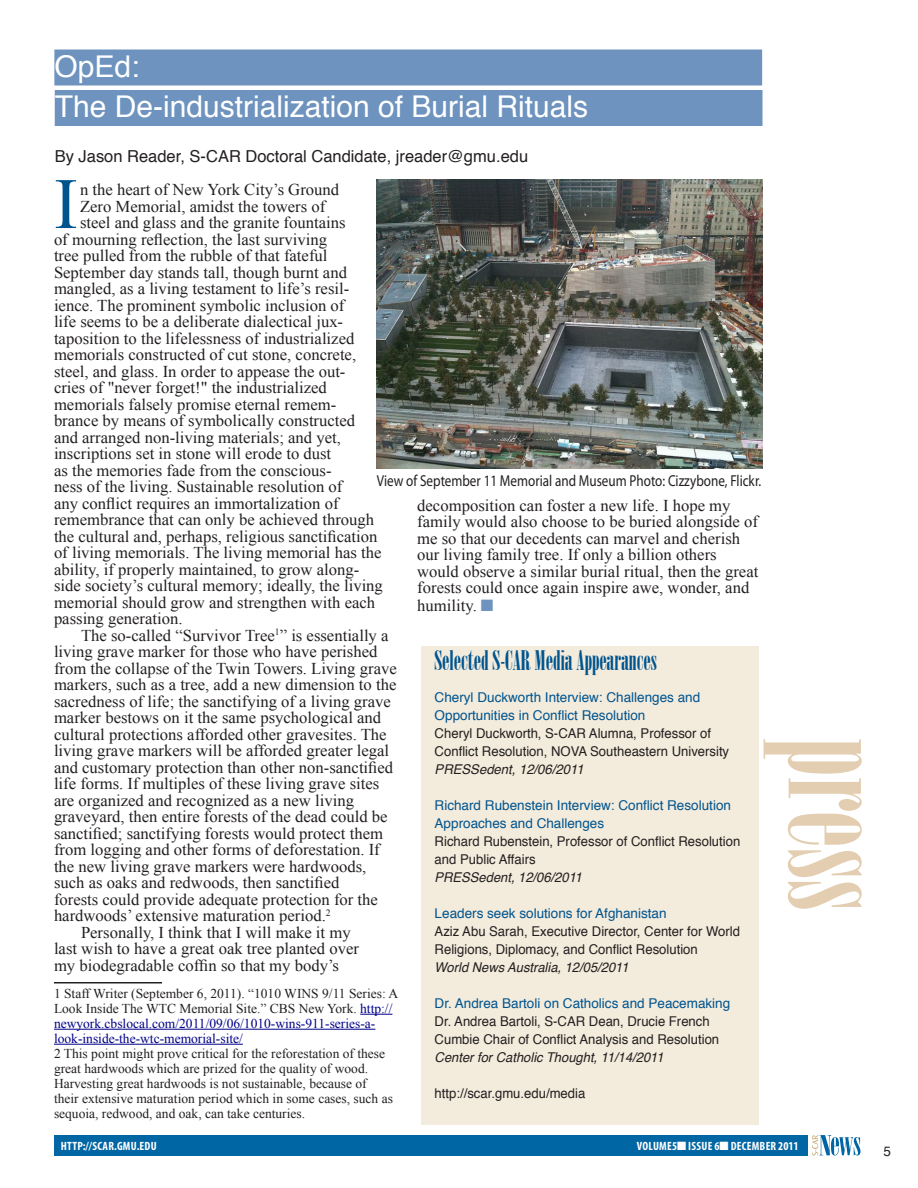
<style>
.page{position:relative;width:918px;height:1188px;background:#fff}
.page>*{position:absolute;margin:0;border:0;box-sizing:border-box;transform-origin:0 0}
.Section_head{font:138px "Onyx";color:#e3ceb1}
.Body_Drop_Cap{font:72.3px "Times New Roman";color:#00548e}
.Headline_3{font:30px "Helvetica";color:#fff}
._18_Onyx{font:27px "Onyx";color:#00548e}
.Body_A{font:16.5px/16.5px "Times New Roman";color:#231f20}
.Body_Drop_Cap-2{font:16.5px "Times New Roman";color:#231f20}
.Author{font:16.5px "Helvetica";color:#231f20}
.t1{font:15.9px "Myriad Pro";color:#231f20;scale:.83 1}
.Sidebar_Subhead{font:13.5px/18px "Helvetica";color:#231f20}
.t2{font:13.5px/15px "Times New Roman";color:#231f20}
.Sidebar_Subhead-2{font:13.5px/18px "Helvetica";color:#00548e}
.t3{font:13.5px/15px "Times New Roman";color:#000089}
.Sidebar_Subhead-3{font:italic 13.5px "Helvetica";color:#231f20;scale:.96 1}
.Sidebar_Subhead-4{font:italic 13.5px "Helvetica";color:#231f20}
.t4{font:700 condensed 12px "Myriad Pro";letter-spacing:.02em;color:#fff}
.s1{color:#231f20}
.s2{color:#6d93be}
</style>
<div class="page">
<div style="left:54px;top:1135px;width:753px;height:21px;background:#0066a4"></div>
<svg style="left:812px;top:1135px;width:49px;height:21px"></svg>
<hr style="left:54px;top:982px;width:108px;height:1px;background:#231f20">
<hr style="left:360px;top:1014px;width:32px;height:1px;background:#000089">
<hr style="left:54px;top:1029px;width:321px;height:1px;background:#000089">
<hr style="left:54px;top:1044px;width:189px;height:1px;background:#000089">
<div style="left:54px;top:50px;width:708px;height:36px;background:#6d93be"></div>
<div style="left:55px;top:90px;width:708px;height:36px;background:#6d93be"></div>
<img style="left:377px;top:179px;width:386px;height:289px">
<div style="left:421px;top:646px;width:338px;height:478px;background:#f3ebdc"></div>
<p class="Headline_3" style="left:54px;top:43px;width:87px">OpEd:</p>
<p class="Headline_3" style="left:55px;top:83px;width:535px">The De-industrialization of Burial Rituals</p>
<p class="Author" style="left:55px;top:143px;width:475px">By Jason Reader, S-CAR Doctoral Candidate, jreader@gmu.edu</p>
<p class="Body_Drop_Cap" style="left:54px;top:155px;width:25px">I</p>
<p class="Body_Drop_Cap-2" style="left:80px;top:178px;width:261px">n the heart of New York City’s Ground</p>
<p class="Body_Drop_Cap-2" style="left:80px;top:195px;width:247px">Zero Memorial, amidst the towers of</p>
<p class="Body_Drop_Cap-2" style="left:80px;top:211px;width:267px">steel and glass and the granite fountains</p>
<p class="Body_Drop_Cap-2" style="left:54px;top:228px;width:275px">of mourning reflection, the last surviving</p>
<p class="Body_Drop_Cap-2" style="left:54px;top:244px;width:275px">tree pulled from the rubble of that fateful</p>
<p class="Body_Drop_Cap-2" style="left:54px;top:261px;width:295px">September day stands tall, though burnt and</p>
<p class="Body_Drop_Cap-2" style="left:54px;top:277px;width:297px">mangled, as a living testament to life’s resil-</p>
<p class="Body_Drop_Cap-2" style="left:54px;top:294px;width:292px">ience. The prominent symbolic inclusion of</p>
<p class="Body_Drop_Cap-2" style="left:54px;top:310px;width:291px">life seems to be a deliberate dialectical jux-</p>
<p class="Body_Drop_Cap-2" style="left:54px;top:327px;width:302px">taposition to the lifelessness of industrialized</p>
<p class="Body_Drop_Cap-2" style="left:54px;top:343px;width:304px">memorials constructed of cut stone, concrete,</p>
<p class="Body_Drop_Cap-2" style="left:54px;top:360px;width:293px">steel, and glass. In order to appease the out-</p>
<p class="Body_Drop_Cap-2" style="left:54px;top:376px;width:274px">cries of "never forget!" the industrialized</p>
<p class="Body_Drop_Cap-2" style="left:54px;top:393px;width:284px">memorials falsely promise eternal remem-</p>
<p class="Body_Drop_Cap-2" style="left:54px;top:409px;width:303px">brance by means of symbolically constructed</p>
<p class="Body_Drop_Cap-2" style="left:54px;top:426px;width:288px">and arranged non-living materials; and yet,</p>
<p class="Body_Drop_Cap-2" style="left:54px;top:442px;width:279px">inscriptions set in stone will erode to dust</p>
<p class="Body_Drop_Cap-2" style="left:54px;top:459px;width:279px">as the memories fade from the conscious-</p>
<p class="Body_Drop_Cap-2" style="left:54px;top:475px;width:290px">ness of the living. Sustainable resolution of</p>
<p class="Body_Drop_Cap-2" style="left:54px;top:492px;width:286px">any conflict requires an immortalization of</p>
<p class="Body_Drop_Cap-2" style="left:54px;top:508px;width:322px">remembrance that can only be achieved through</p>
<p class="Body_Drop_Cap-2" style="left:54px;top:525px;width:325px">the cultural and, perhaps, religious sanctification</p>
<p class="Body_Drop_Cap-2" style="left:54px;top:541px;width:329px">of living memorials. The living memorial has the</p>
<p class="Body_Drop_Cap-2" style="left:54px;top:558px;width:307px">ability, if properly maintained, to grow along-</p>
<p class="Body_Drop_Cap-2" style="left:54px;top:574px;width:330px">side society’s cultural memory; ideally, the living</p>
<p class="Body_Drop_Cap-2" style="left:54px;top:591px;width:323px">memorial should grow and strengthen with each</p>
<p class="Body_Drop_Cap-2" style="left:54px;top:607px;width:130px">passing generation.</p>
<p class="Body_A" style="left:54px;top:627px;width:344px;text-indent:27px">The so-called “Survivor Tree<sup>1</sup>” is essentially a living grave marker for those who have perished from the collapse of the Twin Towers. Living grave markers, such as a tree, add a new dimension to the sacredness of life; the sanctifying of a living grave marker bestows on it the same psychological and cultural protections afforded other gravesites. The living grave markers will be afforded greater legal and customary protection than other non-sanctified life forms. If multiples of these living grave sites are organized and recognized as a new living graveyard, then entire forests of the dead could be sanctified; sanctifying forests would protect them from logging and other forms of deforestation. If the new living grave markers were hardwoods, such as oaks and redwoods, then sanctified<br>forests could provide adequate protection for the hardwoods’ extensive maturation period.<sup>2</sup></p>
<p class="Body_A" style="left:54px;top:924px;width:306px;text-indent:27px">Personally, I think that I will make it my last wish to have a great oak tree planted over my biodegradable coffin so that my body’s</p>
<p class="t3" style="left:54px;top:986px;width:346px"><span class="s1">1 Staff Writer (September 6, 2011). “1010 WINS 9/11 Series: A Look Inside The WTC Memorial Site.” CBS New York.</span> http:// newyork.cbslocal.com/2011/09/06/1010-wins-911-series-a&shy;look-inside-the-wtc-memorial-site/</p>
<p class="t2" style="left:54px;top:1046px;width:340px">2 This point might prove critical for the reforestation of these great hardwoods which are prized for the quality of wood.<br>Harvesting great hardwoods is not sustainable, because of their extensive maturation period which in some cases, such as sequoia, redwood, and oak, can take centuries.</p>
<p class="t1" style="left:377px;top:471px;width:465px">View of September 11 Memorial and Museum Photo: Cizzybone, Flickr.</p>
<p class="Body_A" style="left:417px;top:497px;width:343px">decomposition can foster a new life. I hope my family would also choose to be buried alongside of me so that our decedents can marvel and cherish our living family tree. If only a billion others would observe a similar burial ritual, then the great forests could once again inspire awe, wonder, and</p>
<p class="Body_A" style="left:417px;top:597px;width:78px">humility. <span class="s2">■</span></p>
<p class="_18_Onyx" style="left:435px;top:645px;width:224px">Selected S-CAR Media Appearances</p>
<p class="Sidebar_Subhead-2" style="left:435px;top:689px;width:267px">Cheryl Duckworth Interview: Challenges and<br>Opportunities in Conflict Resolution</p>
<p class="Sidebar_Subhead" style="left:435px;top:725px;width:296px">Cheryl Duckworth, S-CAR Alumna, Professor of<br>Conflict Resolution, NOVA Southeastern University</p>
<p class="Sidebar_Subhead-4" style="left:435px;top:759px;width:150px">PRESSedent, 12/06/2011</p>
<p class="Sidebar_Subhead-2" style="left:435px;top:797px;width:298px">Richard Rubenstein Interview: Conflict Resolution<br>Approaches and Challenges</p>
<p class="Sidebar_Subhead" style="left:435px;top:833px;width:307px">Richard Rubenstein, Professor of Conflict Resolution and Public Affairs</p>
<p class="Sidebar_Subhead-3" style="left:435px;top:867px;width:155px">PRESSedent, 12/06/2011</p>
<p class="Sidebar_Subhead-2" style="left:435px;top:905px;width:233px">Leaders seek solutions for Afghanistan</p>
<p class="Sidebar_Subhead" style="left:435px;top:923px;width:307px">Aziz Abu Sarah, Executive Director, Center for World<br>Religions, Diplomacy, and Conflict Resolution</p>
<p class="Sidebar_Subhead-3" style="left:435px;top:957px;width:204px">World News Australia, 12/05/2011</p>
<p class="Sidebar_Subhead-2" style="left:435px;top:995px;width:297px">Dr. Andrea Bartoli on Catholics and Peacemaking</p>
<p class="Sidebar_Subhead" style="left:435px;top:1013px;width:286px">Dr. Andrea Bartoli, S-CAR Dean, Drucie French<br>Cumbie Chair of Conflict Analysis and Resolution</p>
<p class="Sidebar_Subhead-3" style="left:435px;top:1047px;width:240px">Center for Catholic Thought, 11/14/2011</p>
<p class="Sidebar_Subhead" style="left:435px;top:1085px;width:152px">http://scar.gmu.edu/media</p>
<p class="Section_head" style="left:917px;top:738px;width:174px;rotate:90deg">press</p>
<p class="t4" style="left:61px;top:1139px;width:97px">HTTP://SCAR.GMU.EDU</p>
<p class="t4" style="left:637px;top:1139px;width:163px">VOLUME5■ ISSUE 6■ DECEMBER 2011</p>
<p class="Sidebar_Subhead" style="left:883px;top:1142px;width:9px">5</p>
</div>
